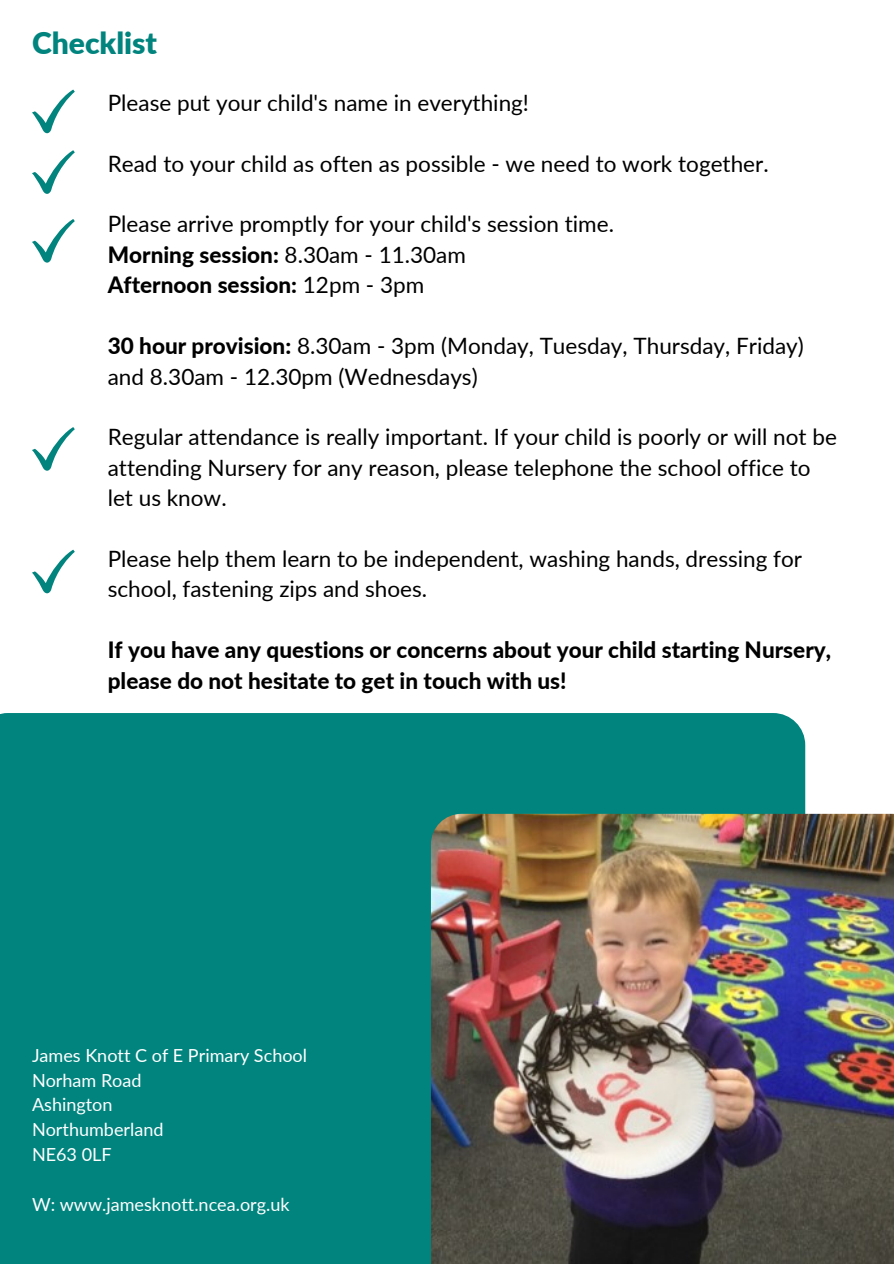
<style>
.page{position:relative;width:894px;height:1264px;background:#fff}
.page>*{position:absolute;margin:0;border:0;box-sizing:border-box;transform-origin:0 0}
.t1{font:900 30px "Lato";color:#01847e}
.t2{font:22.5px/30.5px "Lato";color:#000}
.t3{font:800 22.5px/30.5px "Lato";color:#000}
.t4{font:18px "Lato";color:#fff}
.s1{font-weight:400}
.s2{font-weight:800}
</style>
<div class="page">
<div style="left:0;top:713px;width:805px;height:550px;background:#01847e"></div>
<img style="left:431px;top:813px;width:462px;height:450px">
<svg style="left:32px;top:89px;width:43px;height:44px"></svg>
<svg style="left:32px;top:150px;width:43px;height:44px"></svg>
<svg style="left:32px;top:219px;width:43px;height:44px"></svg>
<svg style="left:32px;top:427px;width:43px;height:43px"></svg>
<svg style="left:32px;top:549px;width:43px;height:44px"></svg>
<p class="t1" style="left:32px;top:25px;width:127px">Checklist</p>
<p class="t2" style="left:108px;top:87px;width:422px">Please put your child's name in everything!</p>
<p class="t2" style="left:108px;top:148px;width:662px">Read to your child as often as possible - we need to work together.</p>
<p class="t2" style="left:108px;top:208px;width:507px">Please arrive promptly for your child's session time.</p>
<p class="t3" style="left:108px;top:239px;width:359px">Morning session: <span class="s1">8.30am - 11.30am</span></p>
<p class="t3" style="left:108px;top:269px;width:318px">Afternoon session: <span class="s1">12pm - 3pm</span></p>
<p class="t2" style="left:108px;top:330px;width:697px"><span class="s2">30 hour provision:</span> 8.30am - 3pm (Monday, Tuesday, Thursday, Friday) and 8.30am - 12.30pm (Wednesdays)</p>
<p class="t2" style="left:108px;top:421px;width:730px">Regular attendance is really important. If your child is poorly or will not be attending Nursery for any reason, please telephone the school office to let us know.</p>
<p class="t2" style="left:108px;top:543px;width:695px">Please help them learn to be independent, washing hands, dressing for school, fastening zips and shoes.</p>
<p class="t3" style="left:108px;top:634px;width:724px">If you have any questions or concerns about your child starting Nursery, please do not hesitate to get in touch with us!</p>
<p class="t4" style="left:32px;top:1044px;width:276px">James Knott C of E Primary School</p>
<p class="t4" style="left:32px;top:1068px;width:111px">Norham Road</p>
<p class="t4" style="left:32px;top:1093px;width:82px">Ashington</p>
<p class="t4" style="left:32px;top:1118px;width:133px">Northumberland</p>
<p class="t4" style="left:32px;top:1143px;width:81px">NE63 0LF</p>
<p class="t4" style="left:32px;top:1192px;width:259px">W: www.jamesknott.ncea.org.uk</p>
</div>
